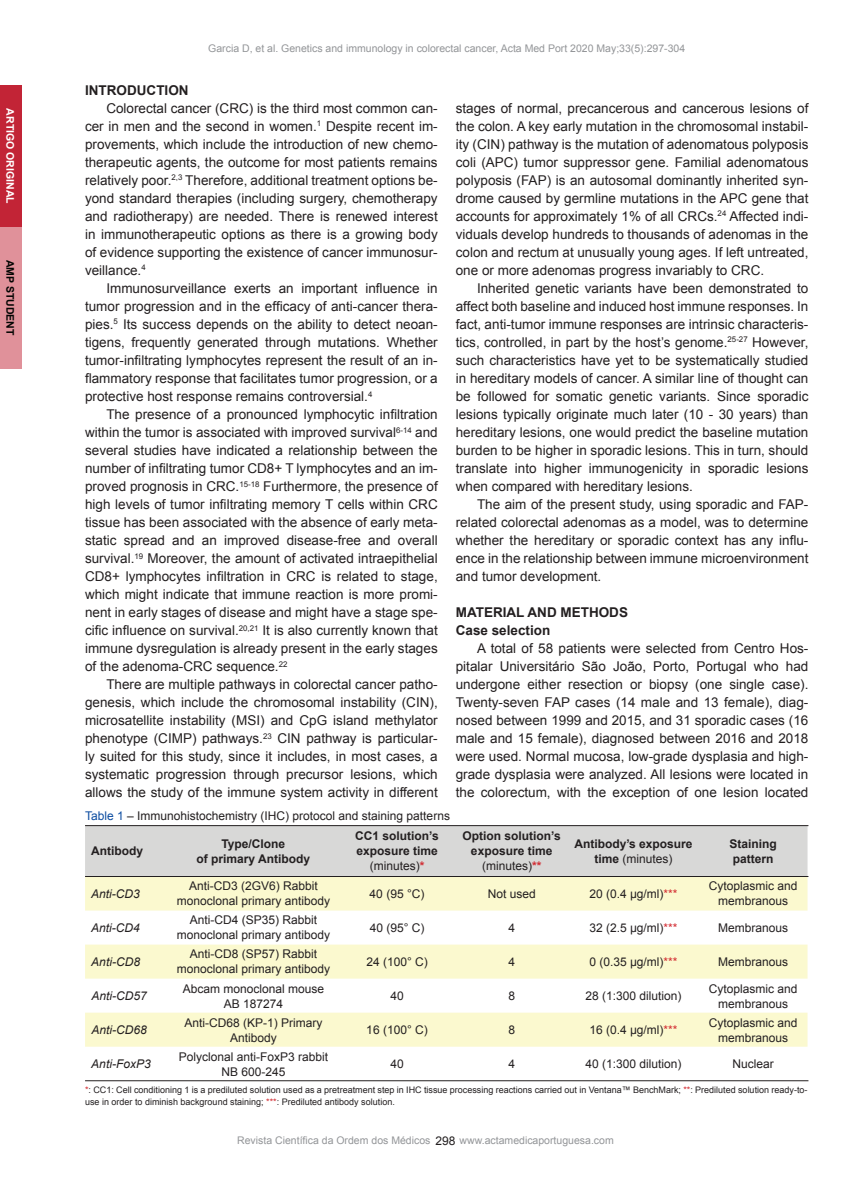
<style>
.page{position:relative;width:851px;height:1191px;background:#fff}
.page>*{position:absolute;margin:0;border:0;box-sizing:border-box;transform-origin:0 0}
.t1{font:13.5px/18px "Arial";color:#231f20;text-align:justify}
.t2{font:700 13.5px/18px "Arial";color:#231f20}
.t3{font:12px/15px "Arial";color:#231f20;text-align:center}
.t4{font:700 12px/15px "Arial";color:#231f20;text-align:center}
.t5{font:italic 12px "Arial";color:#231f20}
.t6{font:10.5px "Arial";color:#939598}
.t7{font:700 10.5px "Arial";color:#fff}
.t8{font:700 10.5px "Arial";color:#040503}
.t9{font:9px/12px "Arial";color:#231f20}
.s1{color:#0d4da1}
.s2{font-weight:400}
.s3{color:#d1232a}
</style>
<div class="page">
<div style="left:0;top:85px;width:22px;height:142px;background:#c22436"></div>
<div style="left:0;top:227px;width:22px;height:141px;background:#e0919a"></div>
<div style="left:85px;top:826px;width:722px;height:50px;background:#d8d8d7"></div>
<svg style="left:85px;top:877px;width:722px;height:169px;fill:#fbf9cf"></svg>
<hr style="left:85px;top:825px;width:723px;height:1px;background:#231f20">
<hr style="left:85px;top:876px;width:723px;height:1px;background:#231f20">
<hr style="left:85px;top:1080px;width:723px;height:1px;background:#231f20">
<p class="t7" style="left:18px;top:108px;width:97px;rotate:90deg">ARTIGO ORIGINAL</p>
<p class="t8" style="left:18px;top:260px;width:77px;rotate:90deg">AMP STUDENT</p>
<p class="t6" style="left:208px;top:41px;width:478px">Garcia D, et al. Genetics and immunology in colorectal cancer, Acta Med Port 2020 May;33(5):297-304</p>
<p class="t2" style="left:85px;top:81px;width:105px">INTRODUCTION</p>
<p class="t1" style="left:85px;top:99px;width:354px;text-indent:21px">Colorectal cancer (CRC) is the third most common can&shy;cer in men and the second in women.<sup>1</sup> Despite recent im&shy;provements, which include the introduction of new chemo&shy;therapeutic agents, the outcome for most patients remains relatively poor.<sup>2,3</sup> Therefore, additional treatment options be&shy;yond standard therapies (including surgery, chemotherapy and radiotherapy) are needed. There is renewed interest in immunotherapeutic options as there is a growing body of evidence supporting the existence of cancer immunosur&shy;veillance.<sup>4</sup></p>
<p class="t1" style="left:85px;top:279px;width:354px;text-indent:21px">Immunosurveillance exerts an important influence in tumor progression and in the efficacy of anti-cancer thera&shy;pies.<sup>5</sup> Its success depends on the ability to detect neoan&shy;tigens, frequently generated through mutations. Whether tumor-infiltrating lymphocytes represent the result of an in&shy;flammatory response that facilitates tumor progression, or a protective host response remains controversial.<sup>4</sup></p>
<p class="t1" style="left:85px;top:405px;width:354px;text-indent:21px">The presence of a pronounced lymphocytic infiltration within the tumor is associated with improved survival<sup>6-14</sup> and several studies have indicated a relationship between the number of infiltrating tumor CD8+ T lymphocytes and an im&shy;proved prognosis in CRC.<sup>15-18</sup> Furthermore, the presence of high levels of tumor infiltrating memory T cells within CRC tissue has been associated with the absence of early meta&shy;static spread and an improved disease-free and overall survival.<sup>19</sup> Moreover, the amount of activated intraepithelial CD8+ lymphocytes infiltration in CRC is related to stage, which might indicate that immune reaction is more promi&shy;nent in early stages of disease and might have a stage spe&shy;cific influence on survival.<sup>20,21</sup> It is also currently known that immune dysregulation is already present in the early stages of the adenoma-CRC sequence.<sup>22</sup></p>
<p class="t1" style="left:85px;top:675px;width:354px;text-indent:21px">There are multiple pathways in colorectal cancer patho&shy;genesis, which include the chromosomal instability (CIN), microsatellite instability (MSI) and CpG island methylator phenotype (CIMP) pathways.<sup>23</sup> CIN pathway is particular&shy;ly suited for this study, since it includes, in most cases, a systematic progression through precursor lesions, which allows the study of the immune system activity in different</p>
<p class="t1" style="left:456px;top:99px;width:354px">stages of normal, precancerous and cancerous lesions of the colon. A key early mutation in the chromosomal instabil&shy;ity (CIN) pathway is the mutation of adenomatous polyposis coli (APC) tumor suppressor gene. Familial adenomatous polyposis (FAP) is an autosomal dominantly inherited syn&shy;drome caused by germline mutations in the APC gene that accounts for approximately 1% of all CRCs.<sup>24</sup> Affected indi&shy;viduals develop hundreds to thousands of adenomas in the colon and rectum at unusually young ages. If left untreated, one or more adenomas progress invariably to CRC.</p>
<p class="t1" style="left:456px;top:279px;width:354px;text-indent:21px">Inherited genetic variants have been demonstrated to affect both baseline and induced host immune responses. In fact, anti-tumor immune responses are intrinsic characteris&shy;tics, controlled, in part by the host’s genome.<sup>25-27</sup> However, such characteristics have yet to be systematically studied in hereditary models of cancer. A similar line of thought can be followed for somatic genetic variants. Since sporadic lesions typically originate much later (10 - 30 years) than hereditary lesions, one would predict the baseline mutation burden to be higher in sporadic lesions. This in turn, should translate into higher immunogenicity in sporadic lesions when compared with hereditary lesions.</p>
<p class="t1" style="left:456px;top:495px;width:354px;text-indent:21px">The aim of the present study, using sporadic and FAP&shy;related colorectal adenomas as a model, was to determine whether the hereditary or sporadic context has any influ&shy;ence in the relationship between immune microenvironment and tumor development.</p>
<p class="t2" style="left:456px;top:603px;width:174px">MATERIAL AND METHODS<br>Case selection</p>
<p class="t1" style="left:456px;top:639px;width:354px;text-indent:21px">A total of 58 patients were selected from Centro Hos&shy;pitalar Universitário São João, Porto, Portugal who had undergone either resection or biopsy (one single case).<br>Twenty-seven FAP cases (14 male and 13 female), diag&shy;nosed between 1999 and 2015, and 31 sporadic cases (16 male and 15 female), diagnosed between 2016 and 2018 were used. Normal mucosa, low-grade dysplasia and high&shy;grade dysplasia were analyzed. All lesions were located in the colorectum, with the exception of one lesion located</p>
<p class="t3" style="left:85px;top:807px;width:366px"><span class="s1">Table 1</span> – Immunohistochemistry (IHC) protocol and staining patterns</p>
<p class="t4" style="left:91px;top:843px;width:53px">Antibody</p>
<p class="t4" style="left:197px;top:836px;width:115px">Type/Clone<br>of primary Antibody</p>
<p class="t4" style="left:355px;top:828px;width:85px">CC1 solution’s exposure time <span class="s2">(minutes)</span><span class="s3">*</span></p>
<p class="t4" style="left:462px;top:828px;width:100px">Option solution’s exposure time <span class="s2">(minutes)</span><span class="s3">**</span></p>
<p class="t4" style="left:574px;top:836px;width:120px">Antibody’s exposure time <span class="s2">(minutes)</span></p>
<p class="t4" style="left:729px;top:836px;width:49px;text-align:left">Staining pattern</p>
<p class="t5" style="left:91px;top:886px;width:50px">Anti-CD3</p>
<p class="t3" style="left:177px;top:878px;width:155px">Anti-CD3 (2GV6) Rabbit monoclonal primary antibody</p>
<p class="t3" style="left:370px;top:886px;width:56px">40 (95 °C)</p>
<p class="t3" style="left:487px;top:886px;width:50px">Not used</p>
<p class="t3" style="left:589px;top:886px;width:90px">20 (0.4 μg/ml)<span class="s3">***</span></p>
<p class="t3" style="left:708px;top:878px;width:90px">Cytoplasmic and membranous</p>
<p class="t5" style="left:91px;top:920px;width:50px">Anti-CD4</p>
<p class="t3" style="left:177px;top:912px;width:155px">Anti-CD4 (SP35) Rabbit monoclonal primary antibody</p>
<p class="t3" style="left:370px;top:920px;width:56px">40 (95° C)</p>
<p class="t3" style="left:508px;top:920px;width:8px">4</p>
<p class="t3" style="left:589px;top:920px;width:90px">32 (2.5 μg/ml)<span class="s3">***</span></p>
<p class="t3" style="left:718px;top:920px;width:72px">Membranous</p>
<p class="t5" style="left:91px;top:954px;width:50px">Anti-CD8</p>
<p class="t3" style="left:177px;top:946px;width:155px">Anti-CD8 (SP57) Rabbit monoclonal primary antibody</p>
<p class="t3" style="left:366px;top:954px;width:63px">24 (100° C)</p>
<p class="t3" style="left:508px;top:954px;width:8px">4</p>
<p class="t3" style="left:589px;top:954px;width:90px">0 (0.35 μg/ml)<span class="s3">***</span></p>
<p class="t3" style="left:718px;top:954px;width:72px">Membranous</p>
<p class="t5" style="left:91px;top:988px;width:57px">Anti-CD57</p>
<p class="t3" style="left:183px;top:980px;width:143px">Abcam monoclonal mouse<br>AB 187274</p>
<p class="t3" style="left:390px;top:988px;width:15px">40</p>
<p class="t3" style="left:508px;top:988px;width:8px">8</p>
<p class="t3" style="left:585px;top:988px;width:98px">28 (1:300 dilution)</p>
<p class="t3" style="left:708px;top:980px;width:90px">Cytoplasmic and membranous</p>
<p class="t5" style="left:91px;top:1022px;width:57px">Anti-CD68</p>
<p class="t3" style="left:184px;top:1014px;width:140px">Anti-CD68 (KP-1) Primary<br>Antibody</p>
<p class="t3" style="left:366px;top:1022px;width:63px">16 (100° C)</p>
<p class="t3" style="left:508px;top:1022px;width:8px">8</p>
<p class="t3" style="left:589px;top:1022px;width:90px">16 (0.4 μg/ml)<span class="s3">***</span></p>
<p class="t3" style="left:708px;top:1014px;width:90px">Cytoplasmic and membranous</p>
<p class="t5" style="left:91px;top:1056px;width:61px">Anti-FoxP3</p>
<p class="t3" style="left:179px;top:1048px;width:151px">Polyclonal anti-FoxP3 rabbit<br>NB 600-245</p>
<p class="t3" style="left:390px;top:1056px;width:15px">40</p>
<p class="t3" style="left:508px;top:1056px;width:8px">4</p>
<p class="t3" style="left:585px;top:1056px;width:98px">40 (1:300 dilution)</p>
<p class="t3" style="left:732px;top:1056px;width:43px">Nuclear</p>
<p class="t9" style="left:85px;top:1083px;width:724px"><span class="s3">*</span>: CC1: Cell conditioning 1 is a prediluted solution used as a pretreatment step in IHC tissue processing reactions carried out in Ventana™ BenchMark; <span class="s3">**</span>: Prediluted solution ready-to&shy;use in order to diminish background staining; <span class="s3">***</span>: Prediluted antibody solution.</p>
<p class="t3" style="left:435px;top:1132px;width:22px">298</p>
<p class="t6" style="left:237px;top:1133px;width:195px">Revista Científica da Ordem dos Médicos</p>
<p class="t6" style="left:459px;top:1133px;width:156px">www.actamedicaportuguesa.com</p>
</div>
